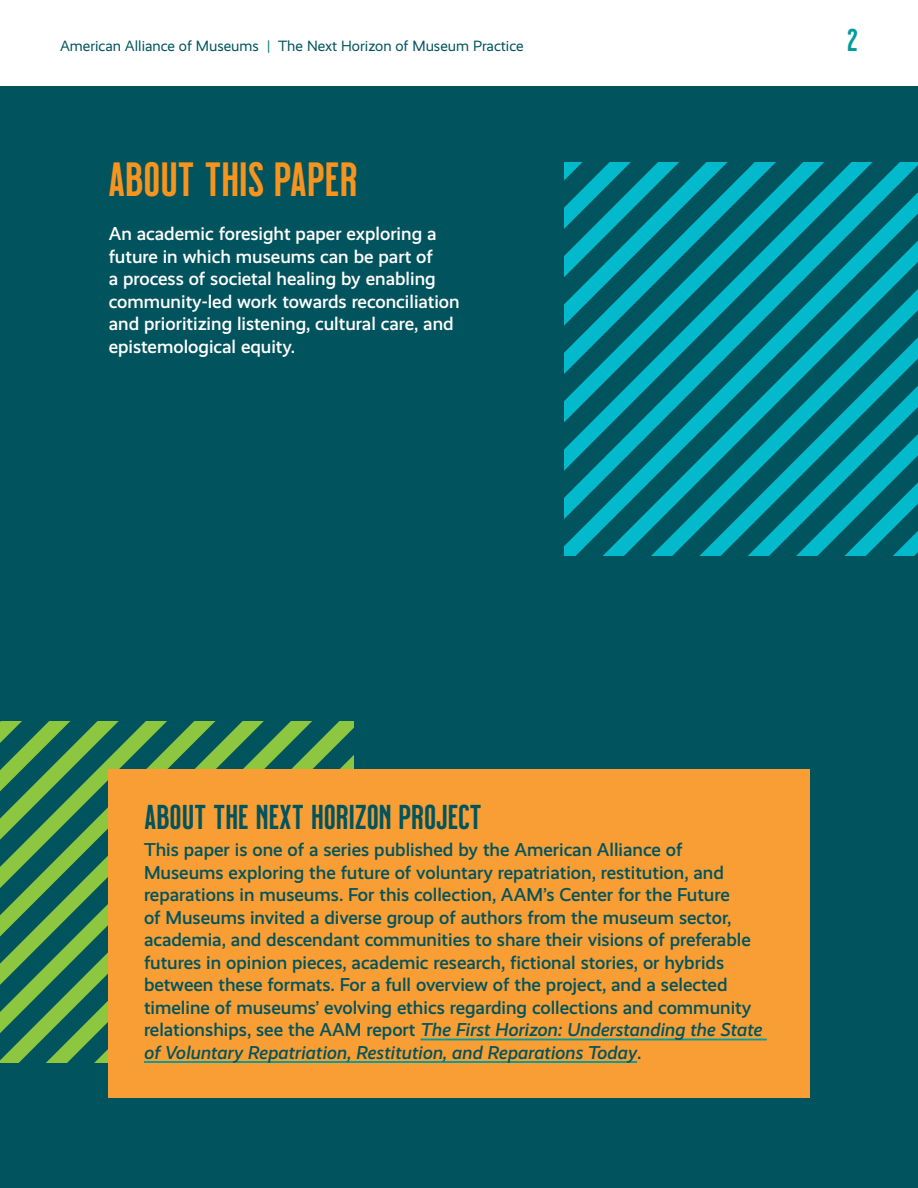
<style>
.page{position:relative;width:918px;height:1188px;background:#fff}
.page>*{position:absolute;margin:0;border:0;box-sizing:border-box;transform-origin:0 0}
.H2_-_Milkstore_32pt_teal{font:48px "Milkstore 02 Clean";color:#f7941e}
.H3_-_Milkstore_23pt_dark{font:34.5px "Milkstore 02 Clean";color:#01545e}
.t1{font:31.5px "Milkstore 02 Clean";color:#009d9c}
.Body_-_12_5pt_navy{font:500 18.75px/22.5px "Realist";color:#01545e}
.Body_-_12_5pt_navy-2{font:500 18.75px/22.5px "Realist";color:#fff}
.t2{font:15px "Realist";color:#01545e}
.s1{color:#007c7a}
.s2{font-style:italic}
</style>
<div class="page">
<div style="left:0;top:86px;width:918px;height:1102px;background:#01545e"></div>
<svg style="left:565px;top:162px;width:353px;height:394px;background:#01808e"></svg>
<svg style="left:0;top:722px;width:354px;height:51px;background:#3e8650"></svg>
<svg style="left:0;top:773px;width:109px;height:96px;background:#408650"></svg>
<svg style="left:0;top:869px;width:109px;height:193px;background:#408650"></svg>
<div style="left:109px;top:769px;width:701px;height:329px;background:#f89e34"></div>
<hr style="left:420px;top:1039px;width:347px;height:1px;background:#009d9c">
<hr style="left:144px;top:1061px;width:493px;height:2px;background:#009d9c">
<p class="t2" style="left:60px;top:38px;width:465px">American Alliance of Museums <span class="s1">|</span> The Next Horizon of Museum Practice</p>
<h3 class="t1" style="left:847px;top:23px;width:13px">2</h3>
<h2 class="H2_-_Milkstore_32pt_teal" style="left:108px;top:153px;width:251px">ABOUT THIS PAPER</h2>
<p class="Body_-_12_5pt_navy-2" style="left:109px;top:222px;width:353px">An academic foresight paper exploring a future in which museums can be part of<br>a process of societal healing by enabling community-led work towards reconciliation and prioritizing listening, cultural care, and epistemological equity.</p>
<h3 class="H3_-_Milkstore_23pt_dark" style="left:144px;top:799px;width:339px">ABOUT THE NEXT HORIZON PROJECT</h3>
<p class="Body_-_12_5pt_navy" style="left:144px;top:839px;width:620px">This paper is one of a series published by the American Alliance of Museums exploring the future of voluntary repatriation, restitution, and reparations in museums. For this collection, AAM’s Center for the Future<br>of Museums invited a diverse group of authors from the museum sector, academia, and descendant communities to share their visions of preferable futures in opinion pieces, academic research, fictional stories, or hybrids between these formats. For a full overview of the project, and a selected timeline of museums’ evolving ethics regarding collections and community relationships, see the AAM report <span class="s2">The First Horizon: Understanding the State of Voluntary Repatriation, Restitution, and Reparations Today</span>.</p>
</div>
